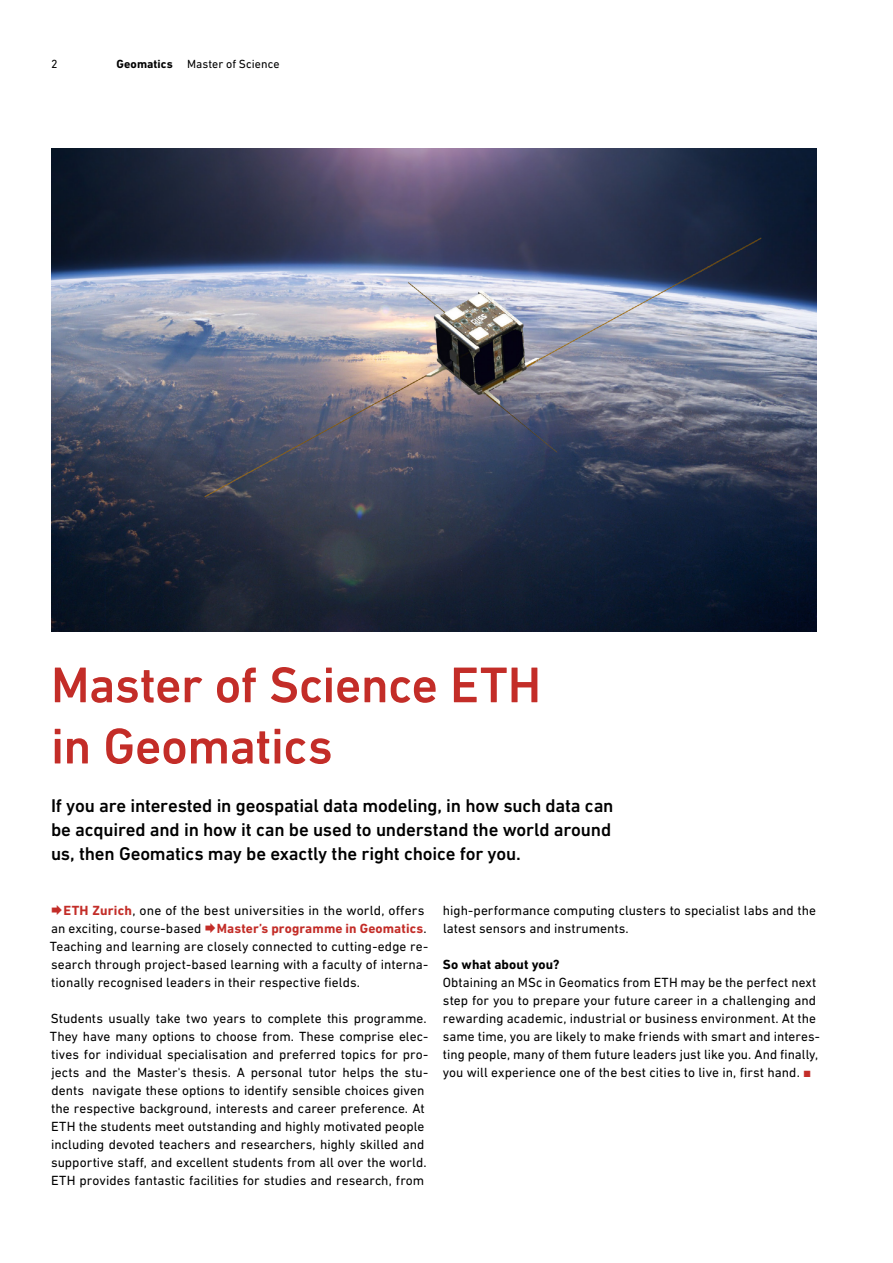
<style>
.page{position:relative;width:893px;height:1263px;background:#fff}
.page>*{position:absolute;margin:0;border:0;box-sizing:border-box;transform-origin:0 0}
.Headline_A4-L__DIN_N{font:500 51px "DIN Next W1 G";letter-spacing:-.01em;color:#c32d28}
.Intro_A4-M__DIN_Next{font:500 18.75px/24px "DIN Next W1 G";letter-spacing:-.01em;color:#000}
.Lauftext__Linksbündi{font:13.5px/18px "DIN Next W1 G";color:#000}
.Lauftext_Standard__B{font:13.5px/18px "DIN Next W1 G";letter-spacing:.005em;color:#000}
.Untertitel{font:700 13.5px "DIN Next W1 G";letter-spacing:.01em;color:#000}
.t1{font:12px "DIN Next W1 G";letter-spacing:.005em;color:#000}
.s1{font-weight:700}
.s2{font-weight:700;color:#c32d28}
.s3{font-family:"Arial";color:#c32d28}
</style>
<div class="page">
<img style="left:51px;top:149px;width:765px;height:482px">
<p class="t1" style="left:51px;top:57px;width:8px">2</p>
<p class="t1" style="left:116px;top:57px;width:165px"><span class="s1">Geomatics</span> Master of Science</p>
<p class="Headline_A4-L__DIN_N" style="left:51px;top:655px;width:492px">Master of Science ETH</p>
<p class="Headline_A4-L__DIN_N" style="left:51px;top:716px;width:283px">in Geomatics</p>
<p class="Intro_A4-M__DIN_Next" style="left:51px;top:794px;width:564px">If you are interested in geospatial data modeling, in how such data can be acquired and in how it can be used to understand the world around us, then Geomatics may be exactly the right choice for you.</p>
<p class="Lauftext_Standard__B" style="left:50px;top:901px;width:380px;text-indent:14px"><span class="s2">ETH Zurich</span>, one of the best universities in the world, offers an exciting, course-based <span class="s2">Master’s programme in Geomatics</span>.<br>Teaching and learning are closely connected to cutting-edge re&shy;search through project-based learning with a faculty of interna&shy;tionally recognised leaders in their respective fields.</p>
<p class="Lauftext__Linksbündi" style="left:50px;top:1009px;width:380px">Students usually take two years to complete this programme.<br>They have many options to choose from. These comprise elec&shy;tives for individual specialisation and preferred topics for pro&shy;jects and the Master's thesis. A personal tutor helps the stu&shy;dents navigate these options to identify sensible choices given the respective background, interests and career preference. At ETH the students meet outstanding and highly motivated people including devoted teachers and researchers, highly skilled and supportive staff, and excellent students from all over the world.<br>ETH provides fantastic facilities for studies and research, from</p>
<p class="Lauftext__Linksbündi" style="left:443px;top:901px;width:375px">high-performance computing clusters to specialist labs and the latest sensors and instruments.</p>
<p class="Untertitel" style="left:443px;top:957px;width:118px">So what about you?</p>
<p class="Lauftext_Standard__B" style="left:443px;top:973px;width:379px">Obtaining an MSc in Geomatics from ETH may be the perfect next step for you to prepare your future career in a challenging and rewarding academic, industrial or business environment. At the same time, you are likely to make friends with smart and interes&shy;ting people, many of them future leaders just like you. And finally, you will experience one of the best cities to live in, first hand. <span class="s3">■</span></p>
</div>
